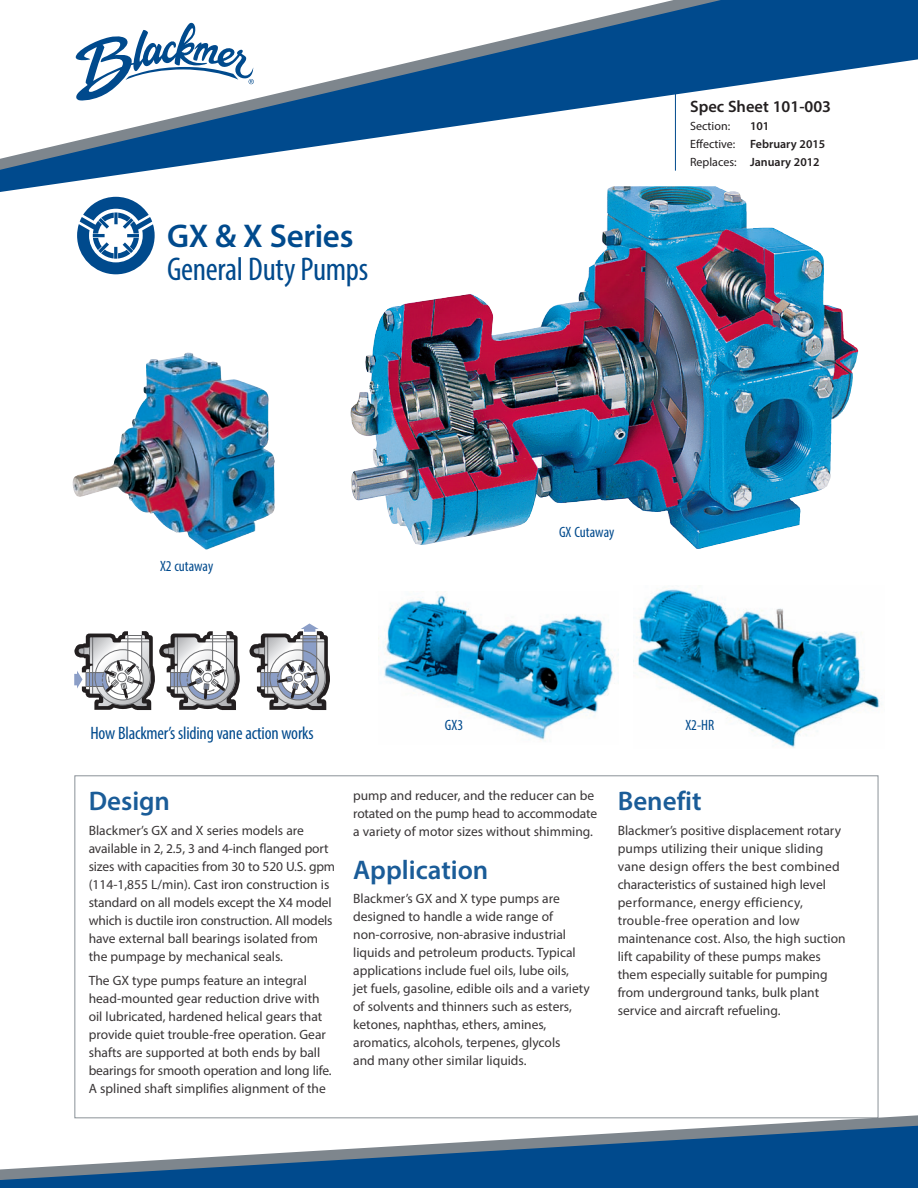
<style>
.page{position:relative;width:918px;height:1188px;background:#fff}
.page>*{position:absolute;margin:0;border:0;box-sizing:border-box;transform-origin:0 0}
.t1{font:condensed 33px "Myriad Pro";letter-spacing:-.01em;color:#004a8d}
.t2{font:600 33px "Myriad Pro";letter-spacing:-.01em;color:#004a8d}
.t3{font:600 27px "Myriad Pro";color:#004a8d}
.t4{font:condensed 18px "Myriad Pro";letter-spacing:-.01em;color:#004a8d}
.t5{font:600 16.5px "Myriad Pro";color:#231f20}
.t6{font:condensed 15px "Myriad Pro";color:#004a8d}
.t7{font:13.5px/18px "Myriad Pro";color:#231f20}
.t8{font:600 12px/18px "Myriad Pro";color:#231f20;text-align:center}
.t9{font:12px "Myriad Pro";color:#231f20}
.s1{font-weight:400}
</style>
<div class="page">
<div style="left:0;top:1180px;width:918px;height:8px;background:#004a8d"></div>
<svg style="left:0;top:1115px;width:918px;height:65px"></svg>
<img style="left:636px;top:589px;width:244px;height:159px">
<img style="left:73px;top:353px;width:202px;height:197px">
<img style="left:378px;top:595px;width:236px;height:146px">
<img style="left:350px;top:192px;width:450px;height:357px">
<svg style="left:77px;top:197px;width:78px;height:77px"></svg>
<div style="left:75px;top:776px;width:803px;height:342px;background:#fff"></div>
<svg style="left:249px;top:624px;width:81px;height:86px"></svg>
<svg style="left:74px;top:631px;width:166px;height:79px"></svg>
<svg style="left:0;top:0;width:918px;height:192px"></svg>
<svg style="left:0;top:0;width:721px;height:170px"></svg>
<svg style="left:74px;top:21px;width:180px;height:80px"></svg>
<h1 class="t2" style="left:167px;top:215px;width:188px">GX &amp; X Series</h1>
<h1 class="t1" style="left:167px;top:249px;width:203px">General Duty Pumps</h1>
<p class="t6" style="left:160px;top:557px;width:55px">X2 cutaway</p>
<h3 class="t4" style="left:91px;top:722px;width:225px">How Blackmer’s sliding vane action works</h3>
<p class="t6" style="left:445px;top:716px;width:20px">GX3</p>
<p class="t5" style="left:690px;top:96px;width:142px">Spec Sheet 101-003</p>
<p class="t9" style="left:690px;top:118px;width:42px">Section:</p>
<p class="t8" style="left:690px;top:116px;width:137px">101<br><span class="s1">Effective:</span> February 2015<br><span class="s1">Replaces:</span> January 2012</p>
<p class="t6" style="left:559px;top:523px;width:57px">GX Cutaway</p>
<p class="t6" style="left:685px;top:716px;width:30px">X2-HR</p>
<h2 class="t3" style="left:89px;top:784px;width:83px">Design</h2>
<p class="t7" style="left:89px;top:821px;width:248px">Blackmer’s GX and X series models are available in 2, 2.5, 3 and 4-inch flanged port sizes with capacities from 30 to 520 U.S. gpm (114-1,855 L/min). Cast iron construction is standard on all models except the X4 model which is ductile iron construction. All models have external ball bearings isolated from the pumpage by mechanical seals.</p>
<p class="t7" style="left:89px;top:972px;width:244px">The GX type pumps feature an integral head-mounted gear reduction drive with oil lubricated, hardened helical gears that provide quiet trouble-free operation. Gear shafts are supported at both ends by ball bearings for smooth operation and long life.<br>A splined shaft simplifies alignment of the</p>
<p class="t7" style="left:353px;top:786px;width:245px">pump and reducer, and the reducer can be rotated on the pump head to accommodate a variety of motor sizes without shimming.</p>
<h2 class="t3" style="left:353px;top:852px;width:137px">Application</h2>
<p class="t7" style="left:353px;top:890px;width:238px">Blackmer’s GX and X type pumps are designed to handle a wide range of non-corrosive, non-abrasive industrial liquids and petroleum products. Typical applications include fuel oils, lube oils,<br>jet fuels, gasoline, edible oils and a variety of solvents and thinners such as esters, ketones, naphthas, ethers, amines, aromatics, alcohols, terpenes, glycols<br>and many other similar liquids.</p>
<h2 class="t3" style="left:618px;top:784px;width:85px">Benefit</h2>
<p class="t7" style="left:618px;top:821px;width:230px">Blackmer’s positive displacement rotary pumps utilizing their unique sliding vane design offers the best combined characteristics of sustained high level performance, energy efficiency, trouble-free operation and low maintenance cost. Also, the high suction lift capability of these pumps makes them especially suitable for pumping from underground tanks, bulk plant service and aircraft refueling.</p>
</div>
